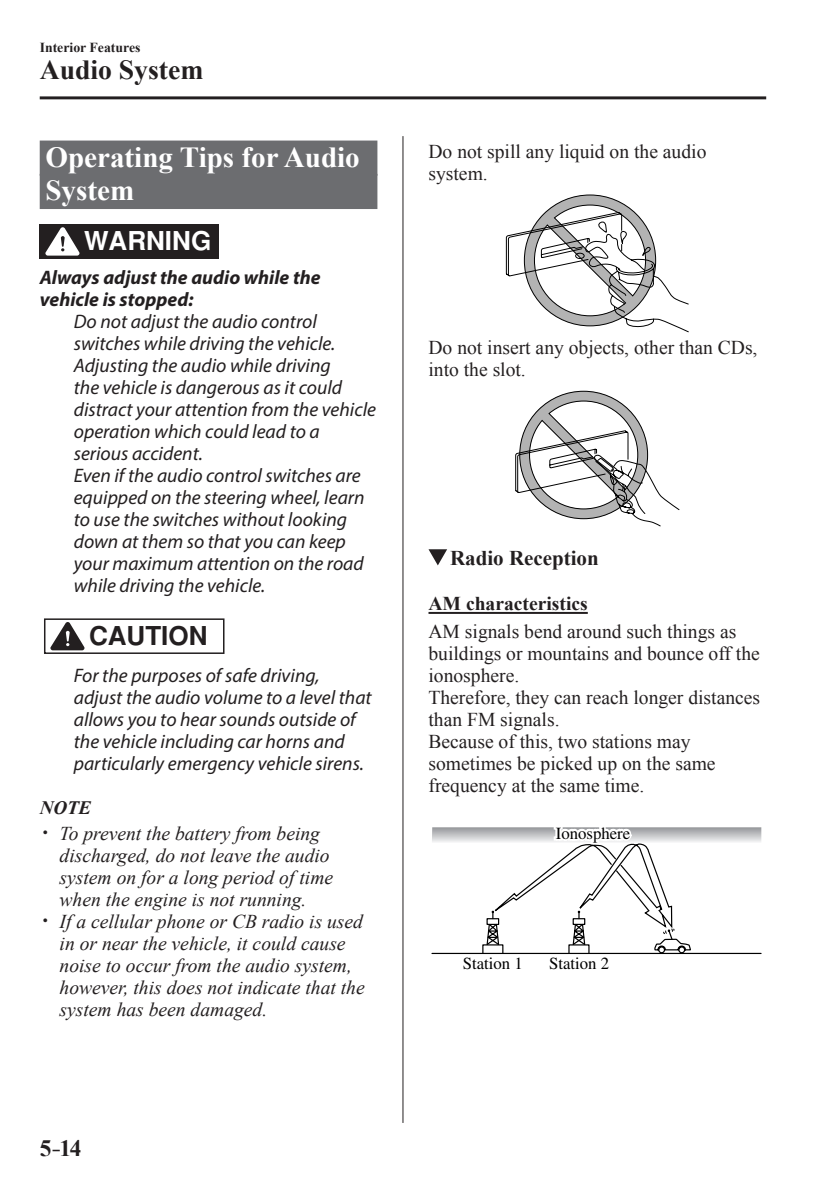
<style>
.page{position:relative;width:840px;height:1191px;background:#fff}
.page>*{position:absolute;margin:0;border:0;box-sizing:border-box;transform-origin:0 0}
._01-h3title{font:700 29px "Times New Roman";color:#fff}
.t1{font:700 27.6px "Times New Roman";color:#231f20}
.Image{font:700 26px "Helvetica";color:#fff}
.Image-2{font:700 26px "Helvetica";color:#231f20}
.t2{font:700 23.4px "Times New Roman";color:#231f20}
._01-h4title{font:700 21px "Times New Roman";color:#231f20}
._05-WARNING-paragrap{font:italic 19.6px/22px "Myriad Pro";color:#231f20}
._00-0body{font:19.6px/22px "Times New Roman";color:#231f20}
._05-NOTE-itemize{font:italic 19.6px/22px "Times New Roman";color:#231f20}
._05-CAUTION-paragrap{font:italic 19.6px/22px "Myriad Pro";color:#231f20}
._05-WARNING-paragrap-2{font:italic 700 19.6px/22px "Myriad Pro";color:#231f20}
._01-h5title{font:700 19.6px "Times New Roman";color:#231f20}
._05-NOTE-title{font:italic 700 19px "Times New Roman";color:#231f20}
.Image-3{font:17px "Times";color:#000}
.t3{font:700 13.8px "Times New Roman";color:#231f20}
</style>
<div class="page">
<hr style="left:402px;top:136px;width:1px;height:987px;background:#231f20">
<hr style="left:40px;top:96px;width:725px;height:3px;background:#231f20">
<div style="left:40px;top:141px;width:337px;height:35px;background:#6c6d70"></div>
<div style="left:40px;top:174px;width:337px;height:35px;background:#6c6d70"></div>
<div style="left:40px;top:224px;width:179px;height:34px;background:#231f20"></div>
<svg style="left:45px;top:227px;width:34px;height:29px"></svg>
<div style="left:44px;top:618px;width:180px;height:36px;border:2px solid #231f20"></div>
<svg style="left:50px;top:622px;width:34px;height:28px"></svg>
<hr style="left:428px;top:612px;width:159px;height:2px;background:#231f20">
<svg style="left:505px;top:195px;width:183px;height:137px"></svg>
<svg style="left:515px;top:391px;width:164px;height:135px"></svg>
<svg style="left:428px;top:549px;width:19px;height:16px"></svg>
<svg style="left:432px;top:827px;width:328px;height:15px"></svg>
<hr style="left:432px;top:952px;width:328px;height:2px;background:#000">
<svg style="left:479px;top:827px;width:212px;height:128px"></svg>
<p class="t3" style="left:40px;top:38px;width:102px">Interior Features</p>
<h2 class="t1" style="left:40px;top:51px;width:165px">Audio System</h2>
<p class="_01-h3title" style="left:45px;top:137px;width:316px">Operating Tips for Audio</p>
<p class="_01-h3title" style="left:45px;top:171px;width:90px">System</p>
<p class="Image" style="left:84px;top:225px;width:129px">WARNING</p>
<p class="_05-WARNING-paragrap-2" style="left:40px;top:266px;width:282px">Always adjust the audio while the vehicle is stopped:</p>
<p class="_05-WARNING-paragrap" style="left:74px;top:310px;width:303px">Do not adjust the audio control switches while driving the vehicle.<br>Adjusting the audio while driving<br>the vehicle is dangerous as it could distract your attention from the vehicle operation which could lead to a serious accident.</p>
<p class="_05-WARNING-paragrap" style="left:74px;top:464px;width:292px">Even if the audio control switches are equipped on the steering wheel, learn to use the switches without looking down at them so that you can keep your maximum attention on the road while driving the vehicle.</p>
<p class="Image-2" style="left:89px;top:620px;width:120px">CAUTION</p>
<p class="_05-CAUTION-paragrap" style="left:74px;top:664px;width:299px">For the purposes of safe driving, adjust the audio volume to a level that allows you to hear sounds outside of the vehicle including car horns and particularly emergency vehicle sirens.</p>
<p class="_05-NOTE-title" style="left:40px;top:794px;width:53px">NOTE</p>
<p class="_05-NOTE-itemize" style="left:60px;top:822px;width:275px;text-indent:-17px">• To prevent the battery from being discharged, do not leave the audio system on for a long period of time when the engine is not running.</p>
<p class="_05-NOTE-itemize" style="left:60px;top:910px;width:306px;text-indent:-17px">• If a cellular phone or CB radio is used in or near the vehicle, it could cause noise to occur from the audio system, however, this does not indicate that the system has been damaged.</p>
<p class="t2" style="left:40px;top:1132px;width:43px">5–14</p>
<p class="_00-0body" style="left:428px;top:140px;width:279px">Do not spill any liquid on the audio system.</p>
<p class="_00-0body" style="left:428px;top:336px;width:330px">Do not insert any objects, other than CDs, into the slot.</p>
<p class="_01-h4title" style="left:450px;top:544px;width:150px">Radio Reception</p>
<p class="_01-h5title" style="left:428px;top:590px;width:161px">AM characteristics</p>
<p class="_00-0body" style="left:428px;top:620px;width:333px">AM signals bend around such things as buildings or mountains and bounce off the ionosphere.</p>
<p class="_00-0body" style="left:428px;top:686px;width:333px">Therefore, they can reach longer distances than FM signals.</p>
<p class="_00-0body" style="left:428px;top:729px;width:288px">Because of this, two stations may sometimes be picked up on the same frequency at the same time.</p>
<p class="Image-3" style="left:555px;top:823px;width:76px">Ionosphere</p>
<p class="Image-3" style="left:462px;top:953px;width:61px">Station 1</p>
<p class="Image-3" style="left:549px;top:953px;width:61px">Station 2</p>
</div>
